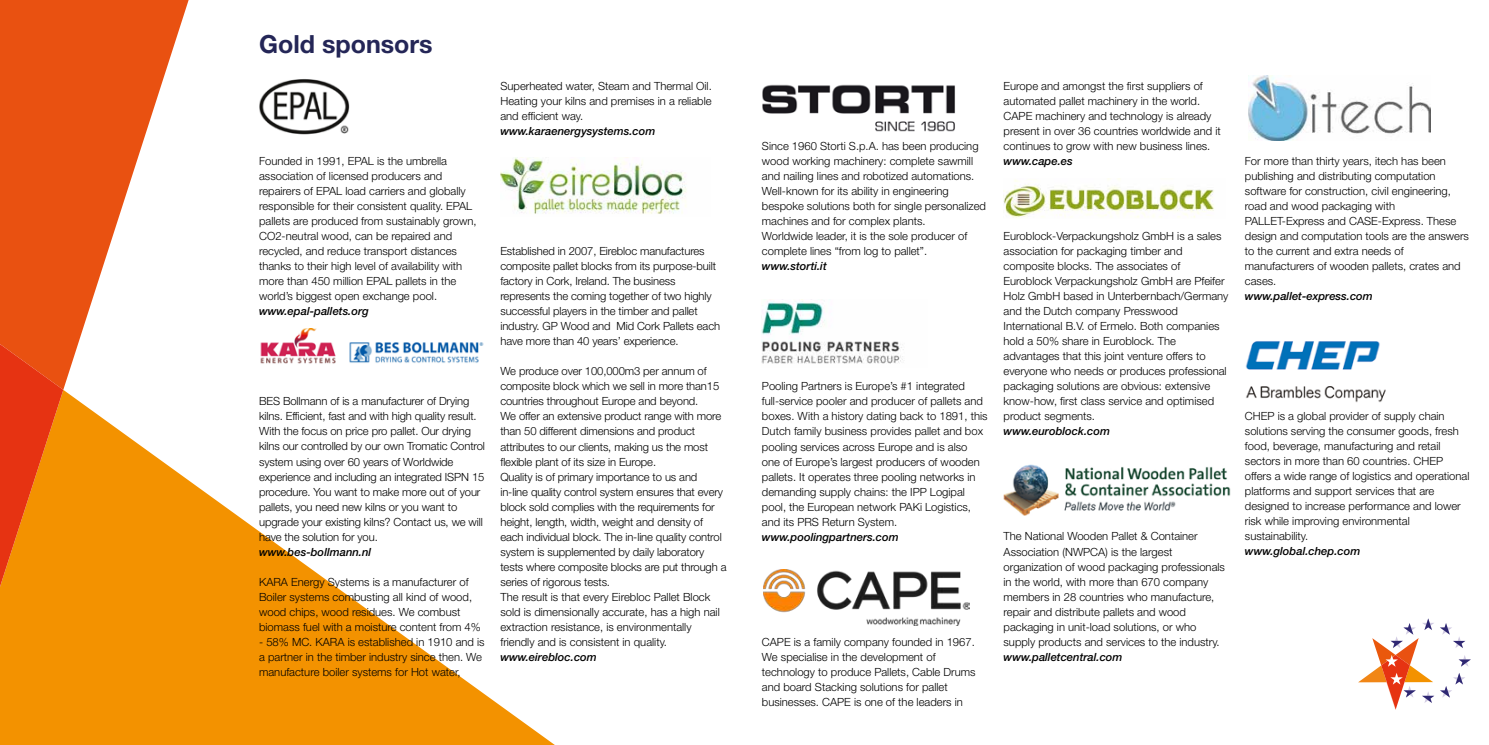
<style>
.page{position:relative;width:1489px;height:745px;background:#fff}
.page>*{position:absolute;margin:0;border:0;box-sizing:border-box;transform-origin:0 0}
.t1{font:700 25px "Helvetica Neue LT Std";color:#242657}
.t2{font:300 11.25px/15px "Helvetica Neue LT Std";color:#000}
.t3{font:italic 500 11.25px "Helvetica Neue LT Std";color:#000}
</style>
<div class="page">
<svg style="left:0;top:389px;width:554px;height:355px;fill:#f39200"></svg>
<svg style="left:0;top:0;width:189px;height:389px;fill:#e95111"></svg>
<svg style="left:0;top:344px;width:63px;height:242px;background:#eb5b0b"></svg>
<img style="left:259px;top:79px;width:91px;height:56px">
<img style="left:260px;top:328px;width:224px;height:36px">
<img style="left:500px;top:157px;width:187px;height:57px">
<img style="left:762px;top:84px;width:193px;height:47px">
<img style="left:763px;top:569px;width:206px;height:56px">
<img style="left:1003px;top:180px;width:211px;height:38px">
<img style="left:1003px;top:464px;width:226px;height:51px">
<img style="left:1248px;top:76px;width:181px;height:65px">
<img style="left:762px;top:299px;width:142px;height:65px">
<img style="left:1245px;top:341px;width:141px;height:61px">
<svg style="left:1358px;top:618px;width:112px;height:91px"></svg>
<h1 class="t1" style="left:259px;top:29px;width:175px">Gold sponsors</h1>
<p class="t2" style="left:259px;top:153px;width:219px">Founded in 1991, EPAL is the umbrella association of licensed producers and repairers of EPAL load carriers and globally responsible for their consistent quality. EPAL pallets are produced from sustainably grown, CO2-neutral wood, can be repaired and recycled, and reduce transport distances thanks to their high level of availability with more than 450 million EPAL pallets in the world’s biggest open exchange pool.</p>
<p class="t3" style="left:259px;top:304px;width:111px">www.epal-pallets.org</p>
<p class="t2" style="left:259px;top:393px;width:227px">BES Bollmann of is a manufacturer of Drying kilns. Efficient, fast and with high quality result.<br>With the focus on price pro pallet. Our drying kilns our controlled by our own Tromatic Control system using over 60 years of Worldwide experience and including an integrated ISPN 15 procedure. You want to make more out of your pallets, you need new kilns or you want to upgrade your existing kilns? Contact us, we will have the solution for you.</p>
<p class="t3" style="left:259px;top:544px;width:114px">www.bes-bollmann.nl</p>
<p class="t2" style="left:259px;top:573px;width:223px">KARA Energy Systems is a manufacturer of Boiler systems combusting all kind of wood, wood chips, wood residues. We combust biomass fuel with a moisture content from 4%</p>
<p class="t2" style="left:259px;top:633px;width:227px">- 58% MC. KARA is established in 1910 and is a partner in the timber industry since then. We manufacture boiler systems for Hot water,</p>
<p class="t2" style="left:500px;top:78px;width:213px;text-align:justify">Superheated water, Steam and Thermal Oil.<br>Heating your kilns and premises in a reliable and efficient way.</p>
<p class="t3" style="left:500px;top:124px;width:157px">www.karaenergysystems.com</p>
<p class="t2" style="left:500px;top:243px;width:221px">Established in 2007, Eirebloc manufactures composite pallet blocks from its purpose-built factory in Cork, Ireland. The business represents the coming together of two highly successful players in the timber and pallet industry. GP Wood and Mid Cork Pallets each have more than 40 years’ experience.</p>
<p class="t2" style="left:500px;top:363px;width:228px">We produce over 100,000m3 per annum of composite block which we sell in more than15 countries throughout Europe and beyond.<br>We offer an extensive product range with more than 50 different dimensions and product attributes to our clients, making us the most flexible plant of its size in Europe.<br>Quality is of primary importance to us and in-line quality control system ensures that every block sold complies with the requirements for height, length, width, weight and density of each individual block. The in-line quality control system is supplemented by daily laboratory tests where composite blocks are put through a series of rigorous tests.<br>The result is that every Eirebloc Pallet Block sold is dimensionally accurate, has a high nail extraction resistance, is environmentally friendly and is consistent in quality.</p>
<p class="t3" style="left:500px;top:649px;width:98px">www.eirebloc.com</p>
<p class="t2" style="left:762px;top:138px;width:225px">Since 1960 Storti S.p.A. has been producing wood working machinery: complete sawmill and nailing lines and robotized automations.<br>Well-known for its ability in engineering bespoke solutions both for single personalized machines and for complex plants.<br>Worldwide leader, it is the sole producer of complete lines “from log to pallet”.</p>
<p class="t3" style="left:762px;top:259px;width:66px">www.storti.it</p>
<p class="t2" style="left:762px;top:378px;width:227px">Pooling Partners is Europe’s #1 integrated full-service pooler and producer of pallets and boxes. With a history dating back to 1891, this Dutch family business provides pallet and box pooling services across Europe and is also one of Europe’s largest producers of wooden pallets. It operates three pooling networks in demanding supply chains: the IPP Logipal pool, the European network PAKi Logistics, and its PRS Return System.</p>
<p class="t3" style="left:762px;top:529px;width:138px">www.poolingpartners.com</p>
<p class="t2" style="left:762px;top:633px;width:215px">CAPE is a family company founded in 1967.<br>We specialise in the development of technology to produce Pallets, Cable Drums and board Stacking solutions for pallet businesses. CAPE is one of the leaders in</p>
<p class="t2" style="left:1003px;top:78px;width:219px">Europe and amongst the first suppliers of automated pallet machinery in the world.<br>CAPE machinery and technology is already present in over 36 countries worldwide and it continues to grow with new business lines.</p>
<p class="t3" style="left:1003px;top:154px;width:71px">www.cape.es</p>
<p class="t2" style="left:1003px;top:228px;width:226px">Euroblock-Verpackungsholz GmbH is a sales association for packaging timber and composite blocks. The associates of Euroblock Verpackungsholz GmbH are Pfeifer Holz GmbH based in Unterbernbach/Germany and the Dutch company Presswood International B.V. of Ermelo. Both companies hold a 50% share in Euroblock. The advantages that this joint venture offers to everyone who needs or produces professional packaging solutions are obvious: extensive know-how, first class service and optimised product segments.</p>
<p class="t3" style="left:1003px;top:424px;width:108px">www.euroblock.com</p>
<p class="t2" style="left:1003px;top:528px;width:223px">The National Wooden Pallet &amp; Container Association (NWPCA) is the largest organization of wood packaging professionals in the world, with more than 670 company members in 28 countries who manufacture, repair and distribute pallets and wood packaging in unit-load solutions, or who supply products and services to the industry.</p>
<p class="t3" style="left:1003px;top:649px;width:121px">www.palletcentral.com</p>
<p class="t2" style="left:1244px;top:153px;width:226px">For more than thirty years, itech has been publishing and distributing computation software for construction, civil engineering, road and wood packaging with PALLET-Express and CASE-Express. These design and computation tools are the answers to the current and extra needs of manufacturers of wooden pallets, crates and cases.</p>
<p class="t3" style="left:1244px;top:289px;width:129px">www.pallet-express.com</p>
<p class="t2" style="left:1244px;top:408px;width:226px">CHEP is a global provider of supply chain solutions serving the consumer goods, fresh food, beverage, manufacturing and retail sectors in more than 60 countries. CHEP offers a wide range of logistics and operational platforms and support services that are designed to increase performance and lower risk while improving environmental sustainability.</p>
<p class="t3" style="left:1244px;top:544px;width:117px">www.global.chep.com</p>
</div>
